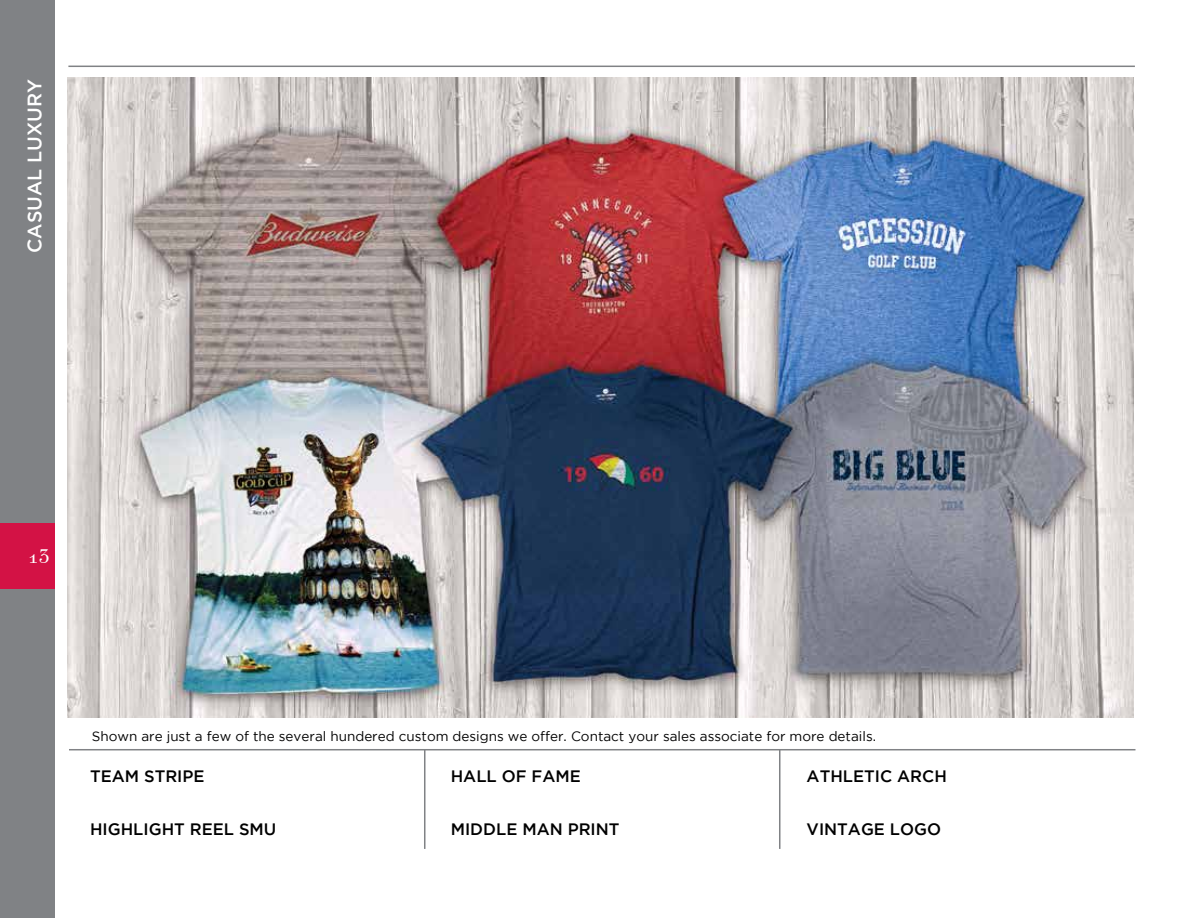
<style>
.page{position:relative;width:1188px;height:918px;background:#fff}
.page>*{position:absolute;margin:0;border:0;box-sizing:border-box;transform-origin:0 0}
.t1{font:500 19.5px "Gotham";color:#fff}
.t2{font:19.5px "Theano Didot";color:#fff}
.t3{font:500 16.5px "Gotham";color:#000}
.t4{font:13.5px "Gotham";color:#000}
</style>
<div class="page">
<img style="left:67px;top:78px;width:1067px;height:640px">
<hr style="left:69px;top:749px;width:1066px;height:1px;background:#808285">
<hr style="left:424px;top:750px;width:1px;height:99px;background:#808285">
<hr style="left:779px;top:750px;width:1px;height:99px;background:#808285">
<hr style="left:68px;top:66px;width:1067px;height:1px;background:#808285">
<div style="left:0;top:0;width:55px;height:918px;background:#808285"></div>
<div style="left:0;top:523px;width:55px;height:66px;background:#d31245"></div>
<h1 class="t1" style="left:24px;top:253px;width:176px;rotate:-90deg">CASUAL LUXURY</h1>
<h1 class="t2" style="left:28px;top:545px;width:23px">13</h1>
<p class="t4" style="left:92px;top:729px;width:786px">Shown are just a few of the several hundered custom designs we offer. Contact your sales associate for more details.</p>
<p class="t3" style="left:451px;top:767px;width:131px">HALL OF FAME</p>
<p class="t3" style="left:807px;top:767px;width:142px">ATHLETIC ARCH</p>
<p class="t3" style="left:90px;top:767px;width:116px">TEAM STRIPE</p>
<p class="t3" style="left:90px;top:820px;width:188px">HIGHLIGHT REEL SMU</p>
<p class="t3" style="left:451px;top:820px;width:170px">MIDDLE MAN PRINT</p>
<p class="t3" style="left:807px;top:820px;width:136px">VINTAGE LOGO</p>
</div>
